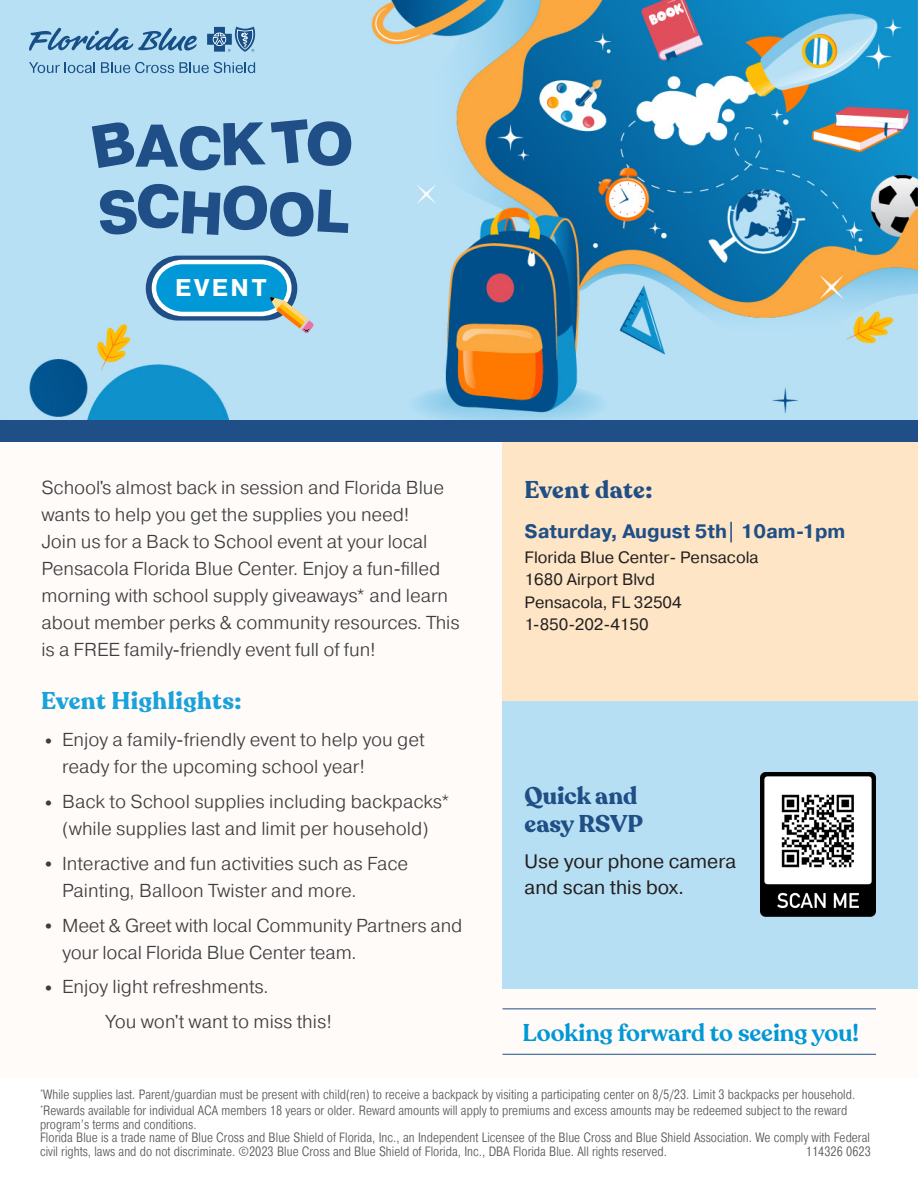
<style>
.page{position:relative;width:918px;height:1188px;background:#fff}
.page>*{position:absolute;margin:0;border:0;box-sizing:border-box;transform-origin:0 0}
.t1{font:700 24.15px "Pragmatica";letter-spacing:.11em;color:#fff}
.t2{font:700 24px/28.8px "Recoleta";color:#1f4f86}
.t3{font:600 24px "Recoleta";color:#0098d6}
.t4{font:700 24px "Recoleta";letter-spacing:.02em;color:#1aa2db}
.t5{font:19.5px/25.5px "Pragmatica";color:#231f20}
.t6{font:700 19.5px "Pragmatica";color:#1f4f86}
.t7{font:300 18.75px/27px "Pragmatica";letter-spacing:-.005em;color:#3e3e3f}
.t8{font:16.5px/22.5px "Pragmatica";color:#231f20}
.t9{font:300 13.5px/13.5px "Pragmatica Cond";letter-spacing:.005em;color:#57585a}
.s1{font-size:28.5px}
</style>
<div class="page">
<img style="left:0;top:0;width:918px;height:420px">
<div style="left:0;top:434px;width:918px;height:644px;background:#fffbf9"></div>
<div style="left:502px;top:434px;width:416px;height:267px;background:#fde5c5"></div>
<div style="left:502px;top:701px;width:416px;height:287px;background:#b7dff3"></div>
<img style="left:760px;top:773px;width:116px;height:144px">
<div style="left:0;top:420px;width:918px;height:21px;background:#1f4f86"></div>
<svg style="left:29px;top:62px;width:66px;height:11px"></svg>
<svg style="left:101px;top:62px;width:154px;height:11px;background:#85b3d2"></svg>
<svg style="left:29px;top:28px;width:168px;height:23px;background:#7daccc"></svg>
<svg style="left:207px;top:27px;width:49px;height:25px"></svg>
<svg style="left:100px;top:184px;width:248px;height:53px;background:#6f9bc0"></svg>
<svg style="left:92px;top:119px;width:260px;height:52px;background:#719dc1"></svg>
<div style="left:146px;top:256px;width:151px;height:65px;background:#1f4f86;border-radius:32px"></div>
<svg style="left:149px;top:258px;width:165px;height:75px;background:#5eafd3"></svg>
<img style="left:772px;top:787px;width:92px;height:88px">
<hr style="left:502px;top:1054px;width:374px;height:1px;background:#1f4f86">
<hr style="left:502px;top:1008px;width:374px;height:1px;background:#1f4f86">
<p class="t1" style="left:175px;top:273px;width:93px">EVENT</p>
<p class="t7" style="left:41px;top:474px;width:420px">School's almost back in session and Florida Blue wants to help you get the supplies you need!<br>Join us for a Back to School event at your local Pensacola Florida Blue Center. Enjoy a fun-filled morning with school supply giveaways* and learn about member perks &amp; community resources. This is a FREE family-friendly event full of fun!</p>
<p class="t4" style="left:41px;top:686px;width:202px">Event Highlights:</p>
<p class="t7" style="left:62px;top:726px;width:364px;text-indent:-21px"><span class="s1">•</span> Enjoy a family-friendly event to help you get ready for the upcoming school year!</p>
<p class="t7" style="left:41px;top:788px;width:410px;text-align:center"><span class="s1">•</span> Back to School supplies including backpacks* (while supplies last and limit per household)</p>
<p class="t7" style="left:62px;top:850px;width:348px;text-indent:-21px"><span class="s1">•</span> Interactive and fun activities such as Face<br>Painting, Balloon Twister and more.</p>
<p class="t7" style="left:62px;top:911px;width:402px;text-indent:-21px"><span class="s1">•</span> Meet &amp; Greet with local Community Partners and your local Florida Blue Center team.</p>
<p class="t7" style="left:105px;top:969px;width:228px;line-height:34.8px;text-indent:-64px"><span class="s1">•</span> Enjoy light refreshments.<br>You won't want to miss this!</p>
<p class="t2" style="left:525px;top:476px;width:129px">Event date:</p>
<p class="t6" style="left:525px;top:519px;width:322px">Saturday, August 5th| 10am-1pm</p>
<p class="t8" style="left:525px;top:545px;width:236px">Florida Blue Center- Pensacola<br>1680 Airport Blvd<br>Pensacola, FL 32504<br>1-850-202-4150</p>
<p class="t2" style="left:525px;top:782px;width:120px">Quick and easy RSVP</p>
<p class="t5" style="left:525px;top:848px;width:213px">Use your phone camera and scan this box.</p>
<p class="t3" style="left:522px;top:1018px;width:338px">Looking forward to seeing you!</p>
<p class="t9" style="left:40px;top:1088px;width:817px"><sup>*</sup>While supplies last. Parent/guardian must be present with child(ren) to receive a backpack by visiting a participating center on 8/5/23. Limit 3 backpacks per household.</p>
<p class="t9" style="left:40px;top:1104px;width:832px"><sup>*</sup>Rewards available for individual ACA members 18 years or older. Reward amounts will apply to premiums and excess amounts may be redeemed subject to the reward program’s terms and conditions.<br>Florida Blue is a trade name of Blue Cross and Blue Shield of Florida, Inc., an Independent Licensee of the Blue Cross and Blue Shield Association. We comply with Federal civil rights, laws and do not discriminate. ©2023 Blue Cross and Blue Shield of Florida, Inc., DBA Florida Blue. All rights reserved.</p>
<p class="t9" style="left:806px;top:1145px;width:66px">114326 0623</p>
</div>
